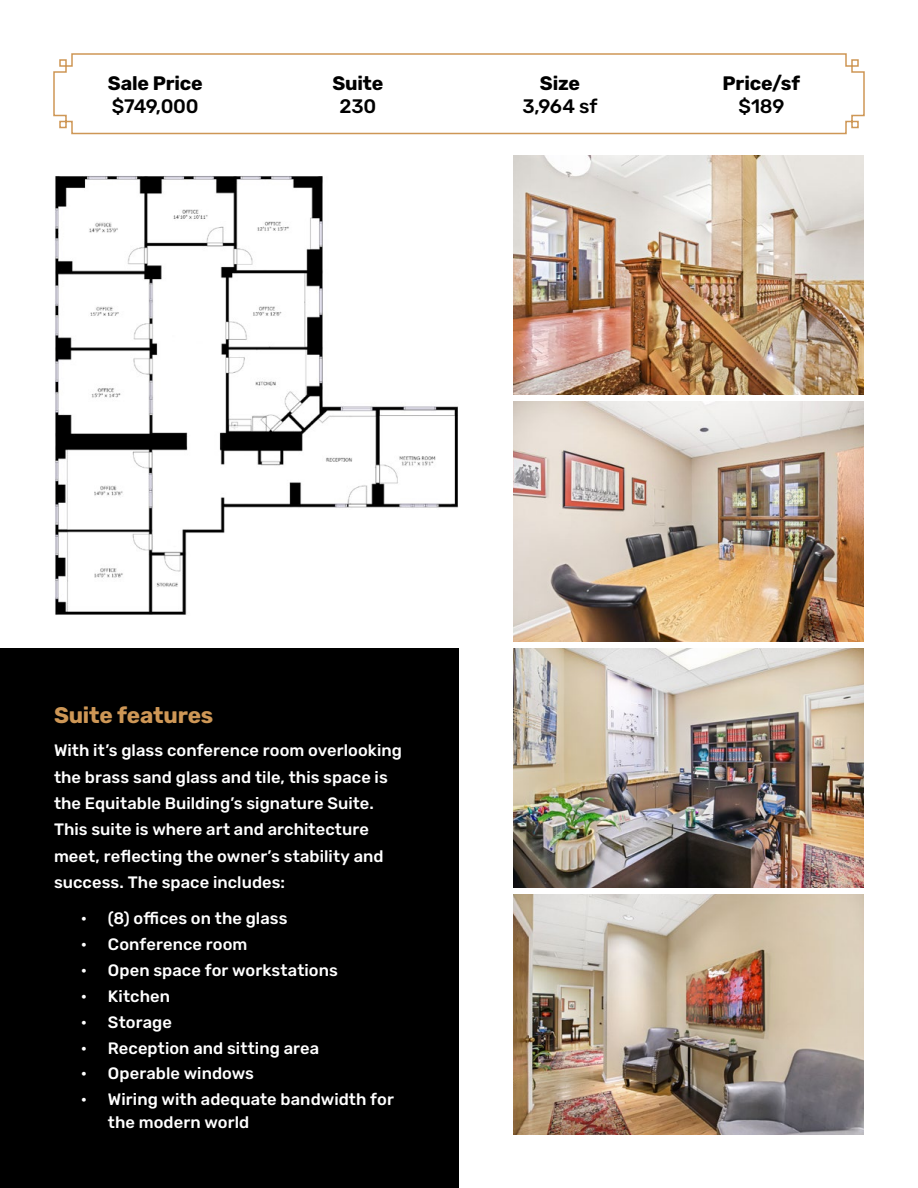
<style>
.page{position:relative;width:918px;height:1188px;background:#fff}
.page>*{position:absolute;margin:0;border:0;box-sizing:border-box;transform-origin:0 0}
.t1{font:700 22.5px "Rubik";letter-spacing:-.01em;color:#ce9756}
.t2{font:700 19.5px "Rubik";letter-spacing:-.01em;color:#000}
.t3{font:500 19.5px "Rubik";letter-spacing:-.01em;color:#000}
.t4{font:500 16.5px/26.4px "Rubik";letter-spacing:.005em;color:#fff}
</style>
<div class="page">
<img style="left:513px;top:895px;width:351px;height:239px">
<div style="left:0;top:648px;width:459px;height:540px;background:#000"></div>
<img style="left:513px;top:648px;width:351px;height:240px">
<img style="left:513px;top:155px;width:351px;height:240px">
<img style="left:513px;top:402px;width:351px;height:239px">
<svg style="left:53px;top:53px;width:812px;height:82px"></svg>
<img style="left:55px;top:176px;width:403px;height:439px">
<p class="t2" style="left:108px;top:72px;width:97px">Sale Price</p>
<p class="t3" style="left:112px;top:95px;width:88px">$749,000</p>
<p class="t2" style="left:332px;top:72px;width:53px">Suite</p>
<p class="t3" style="left:340px;top:95px;width:38px">230</p>
<p class="t2" style="left:540px;top:72px;width:42px">Size</p>
<p class="t3" style="left:523px;top:95px;width:76px">3,964 sf</p>
<p class="t2" style="left:723px;top:72px;width:79px">Price/sf</p>
<p class="t3" style="left:738px;top:95px;width:47px">$189</p>
<h1 class="t1" style="left:54px;top:702px;width:161px">Suite features</h1>
<p class="t4" style="left:54px;top:738px;width:350px">With it’s glass conference room overlooking the brass sand glass and tile, this space is the Equitable Building’s signature Suite.<br>This suite is where art and architecture meet, reflecting the owner’s stability and success. The space includes:</p>
<p class="t4" style="left:81px;top:906px;width:208px">• (8) offices on the glass</p>
<p class="t4" style="left:81px;top:932px;width:168px">• Conference room</p>
<p class="t4" style="left:81px;top:957px;width:258px">• Open space for workstations</p>
<p class="t4" style="left:81px;top:983px;width:91px">• Kitchen</p>
<p class="t4" style="left:81px;top:1009px;width:93px">• Storage</p>
<p class="t4" style="left:81px;top:1035px;width:240px">• Reception and sitting area</p>
<p class="t4" style="left:81px;top:1061px;width:175px">• Operable windows</p>
<p class="t4" style="left:108px;top:1089px;width:287px;line-height:22.5px;text-indent:-27px">• Wiring with adequate bandwidth for the modern world</p>
</div>
